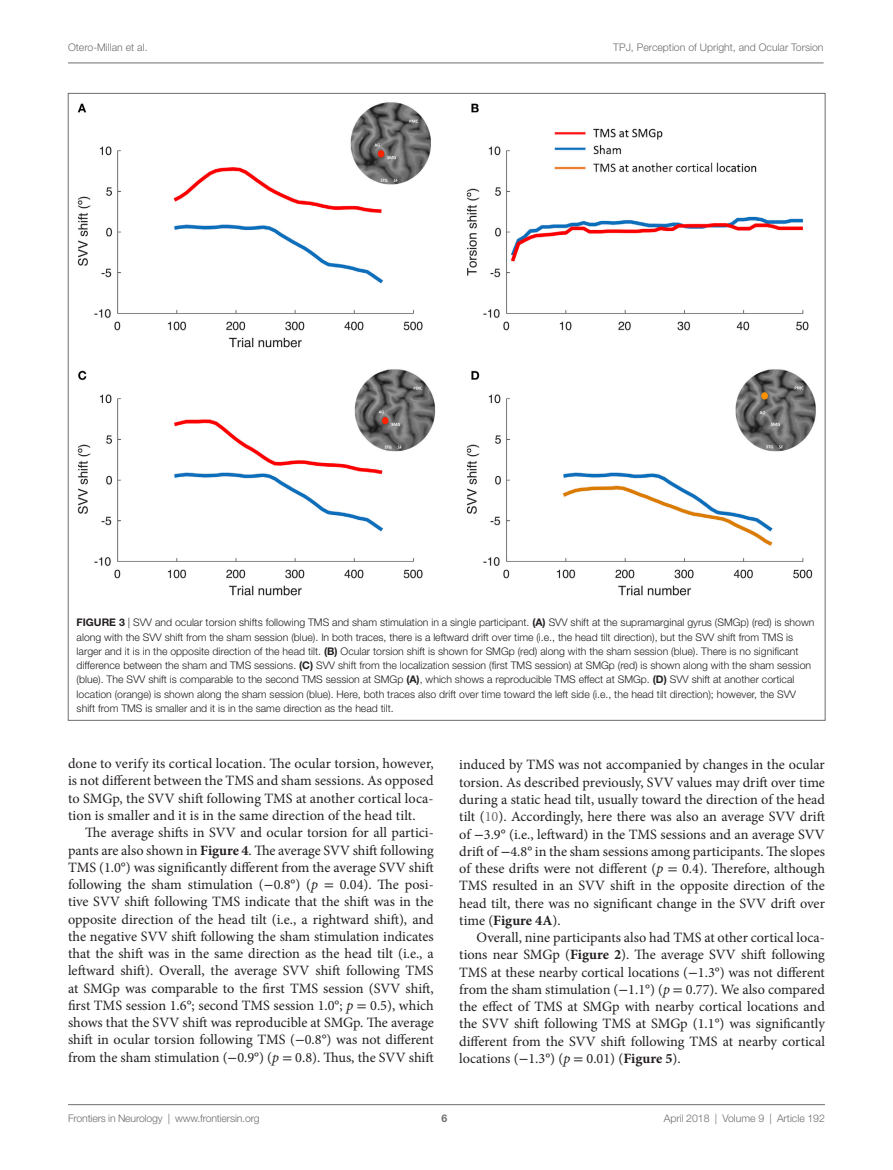
<style>
.page{position:relative;width:893px;height:1170px;background:#fff}
.page>*{position:absolute;margin:0;border:0;box-sizing:border-box;transform-origin:0 0}
.t1{font:14.25px/17.2px "Minion Pro";color:#231f20;text-align:justify}
.t2{font:300 10.5px/14.2px "Helvetica Neue LT Std";color:#231f20}
.t3{font:300 10.5px "Helvetica Neue LT Std";color:#6c6d70}
.t4{font:700 10.5px "Helvetica Neue LT Std";color:#6c6d70}
.s1{font-weight:700}
.s2{font-family:"STIX General"}
.s3{font-style:italic}
.s4{color:#6c6d70}
</style>
<div class="page">
<img style="left:77px;top:102px;width:739px;height:494px">
<hr style="left:68px;top:63px;width:756px;height:1px;background:#6c6d70">
<hr style="left:68px;top:1104px;width:757px;height:1px;background:#6c6d70">
<p class="t3" style="left:68px;top:41px;width:81px">Otero-Millan et al.</p>
<p class="t3" style="left:613px;top:41px;width:212px">TPJ, Perception of Upright, and Ocular Torsion</p>
<p class="t2" style="left:77px;top:615px;width:739px"><span class="s1">FIGURE 3</span> | SVV and ocular torsion shifts following TMS and sham stimulation in a single participant. <span class="s1">(A)</span> SVV shift at the supramarginal gyrus (SMGp) (red) is shown along with the SVV shift from the sham session (blue). In both traces, there is a leftward drift over time (i.e., the head tilt direction), but the SVV shift from TMS is larger and it is in the opposite direction of the head tilt. <span class="s1">(B)</span> Ocular torsion shift is shown for SMGp (red) along with the sham session (blue). There is no significant difference between the sham and TMS sessions. <span class="s1">(C)</span> SVV shift from the localization session (first TMS session) at SMGp (red) is shown along with the sham session (blue). The SVV shift is comparable to the second TMS session at SMGp <span class="s1">(A)</span>, which shows a reproducible TMS effect at SMGp. <span class="s1">(D)</span> SVV shift at another cortical location (orange) is shown along the sham session (blue). Here, both traces also drift over time toward the left side (i.e., the head tilt direction); however, the SVV shift from TMS is smaller and it is in the same direction as the head tilt.</p>
<p class="t1" style="left:68px;top:755px;width:367px">done to verify its cortical location. The ocular torsion, however, is not different between the TMS and sham sessions. As opposed to SMGp, the SVV shift following TMS at another cortical loca&shy;tion is smaller and it is in the same direction of the head tilt.</p>
<p class="t1" style="left:68px;top:824px;width:367px;text-indent:17px">The average shifts in SVV and ocular torsion for all partici&shy;pants are also shown in <span class="s1">Figure 4</span>. The average SVV shift following TMS (1.0°) was significantly different from the average SVV shift following the sham stimulation (<span class="s2">−</span>0.8°) (<span class="s3">p</span> <span class="s2">=</span> 0.04). The posi&shy;tive SVV shift following TMS indicate that the shift was in the opposite direction of the head tilt (i.e., a rightward shift), and the negative SVV shift following the sham stimulation indicates that the shift was in the same direction as the head tilt (i.e., a leftward shift). Overall, the average SVV shift following TMS at SMGp was comparable to the first TMS session (SVV shift, first TMS session 1.6°; second TMS session 1.0°; <span class="s3">p</span> <span class="s2">=</span> 0.5), which shows that the SVV shift was reproducible at SMGp. The average shift in ocular torsion following TMS (<span class="s2">−</span>0.8°) was not different from the sham stimulation (<span class="s2">−</span>0.9°) (<span class="s3">p</span> <span class="s2">=</span> 0.8). Thus, the SVV shift</p>
<p class="t1" style="left:459px;top:756px;width:367px">induced by TMS was not accompanied by changes in the ocular torsion. As described previously, SVV values may drift over time during a static head tilt, usually toward the direction of the head tilt (<span class="s4">10</span>). Accordingly, here there was also an average SVV drift of <span class="s2">−</span>3.9° (i.e., leftward) in the TMS sessions and an average SVV drift of <span class="s2">−</span>4.8° in the sham sessions among participants. The slopes of these drifts were not different (<span class="s3">p</span> <span class="s2">=</span> 0.4). Therefore, although TMS resulted in an SVV shift in the opposite direction of the head tilt, there was no significant change in the SVV drift over time (<span class="s1">Figure 4A</span>).</p>
<p class="t1" style="left:459px;top:928px;width:367px;text-indent:17px">Overall, nine participants also had TMS at other cortical loca&shy;tions near SMGp (<span class="s1">Figure 2</span>). The average SVV shift following TMS at these nearby cortical locations (<span class="s2">−</span>1.3°) was not different from the sham stimulation (<span class="s2">−</span>1.1°) (<span class="s3">p</span> <span class="s2">=</span> 0.77). We also compared the effect of TMS at SMGp with nearby cortical locations and the SVV shift following TMS at SMGp (1.1°) was significantly different from the SVV shift following TMS at nearby cortical locations (<span class="s2">−</span>1.3°) (<span class="s3">p</span> <span class="s2">=</span> 0.01) (<span class="s1">Figure 5</span>).</p>
<p class="t3" style="left:68px;top:1111px;width:193px">Frontiers in Neurology | www.frontiersin.org</p>
<p class="t3" style="left:664px;top:1111px;width:163px">April 2018 | Volume 9 | Article 192</p>
<p class="t4" style="left:441px;top:1111px;width:7px">6</p>
</div>
